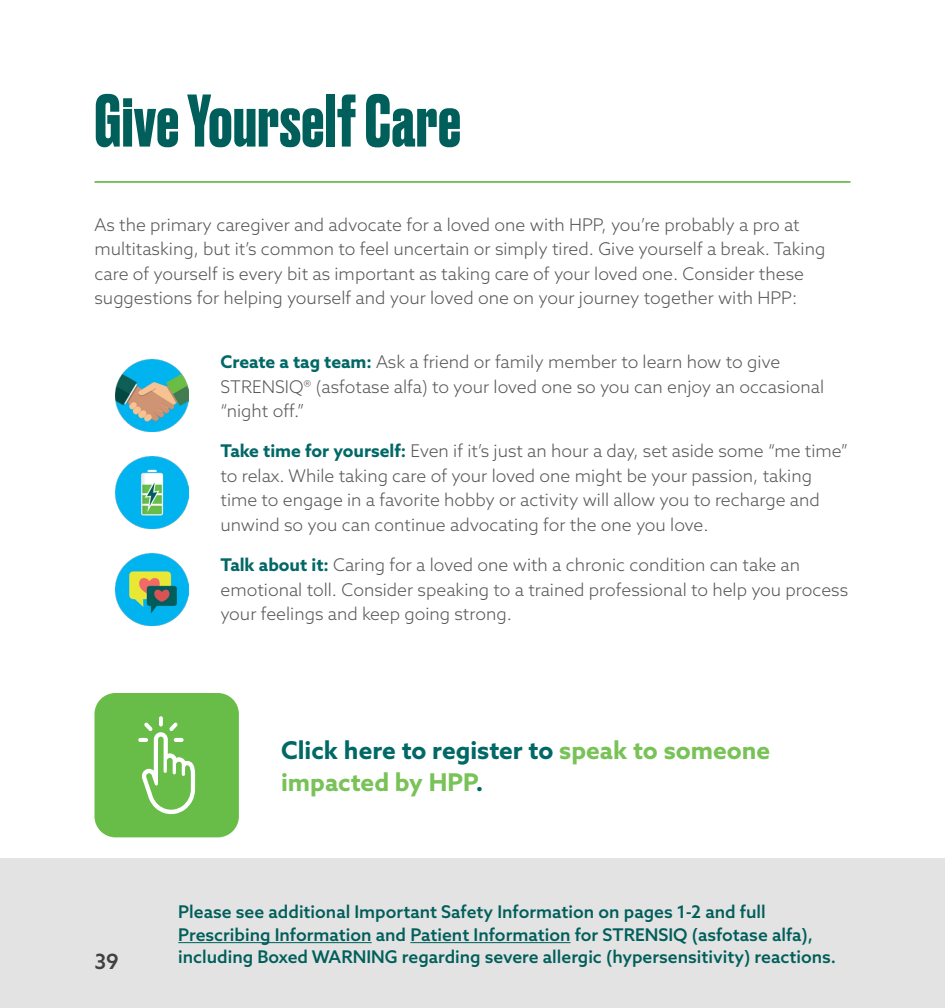
<style>
.page{position:relative;width:945px;height:1008px;background:#fff}
.page>*{position:absolute;margin:0;border:0;box-sizing:border-box;transform-origin:0 0}
.t1{font:700 70px "Druk";letter-spacing:.01em;color:#005e5b}
.t2{font:700 24.5px/31.5px "Azo Sans";color:#79c258}
.t3{font:500 21px "Azo Sans";color:#414042}
.t4{font:300 17.5px/24.5px "Azo Sans";color:#565659}
.t5{font:500 17.5px/22.8px "Azo Sans";color:#005e5b}
.s1{font-weight:700;color:#006866}
.s2{color:#006866}
</style>
<div class="page">
<div style="left:0;top:858px;width:945px;height:150px;background:#e2e3e2"></div>
<hr style="left:178px;top:942px;width:194px;height:1px;background:#005e5b">
<hr style="left:410px;top:942px;width:161px;height:1px;background:#005e5b">
<hr style="left:94px;top:181px;width:756px;height:2px;background:#68bd49">
<div style="left:94px;top:693px;width:145px;height:144px;background:#68bd49;border-radius:21px"></div>
<img style="left:116px;top:456px;width:73px;height:73px">
<img style="left:116px;top:553px;width:73px;height:73px">
<img style="left:116px;top:359px;width:73px;height:73px">
<svg style="left:159px;top:716px;width:4px;height:11px"></svg>
<svg style="left:138px;top:738px;width:10px;height:4px"></svg>
<svg style="left:142px;top:722px;width:53px;height:92px"></svg>
<h1 class="t1" style="left:94px;top:73px;width:368px">Give Yourself Care</h1>
<p class="t4" style="left:94px;top:212px;width:732px">As the primary caregiver and advocate for a loved one with HPP, you’re probably a pro at multitasking, but it’s common to feel uncertain or simply tired. Give yourself a break. Taking care of yourself is every bit as important as taking care of your loved one. Consider these suggestions for helping yourself and your loved one on your journey together with HPP:</p>
<p class="t4" style="left:220px;top:349px;width:605px"><span class="s1">Create a tag team:</span> Ask a friend or family member to learn how to give<br>STRENSIQ® (asfotase alfa) to your loved one so you can enjoy an occasional “night off.”</p>
<p class="t4" style="left:220px;top:439px;width:629px"><span class="s1">Take time for yourself:</span> Even if it’s just an hour a day, set aside some “me time” to relax. While taking care of your loved one might be your passion, taking time to engage in a favorite hobby or activity will allow you to recharge and unwind so you can continue advocating for the one you love.</p>
<p class="t4" style="left:220px;top:552px;width:629px"><span class="s1">Talk about it:</span> Caring for a loved one with a chronic condition can take an emotional toll. Consider speaking to a trained professional to help you process your feelings and keep going strong.</p>
<p class="t3" style="left:94px;top:948px;width:26px">39</p>
<h2 class="t2" style="left:281px;top:734px;width:491px"><span class="s2">Click here to register to</span> speak to someone impacted by HPP<span class="s2">.</span></h2>
<p class="t5" style="left:178px;top:900px;width:659px">Please see additional Important Safety Information on pages 1-2 and full<br>Prescribing Information and Patient Information for STRENSIQ (asfotase alfa), including Boxed WARNING regarding severe allergic (hypersensitivity) reactions.</p>
</div>
